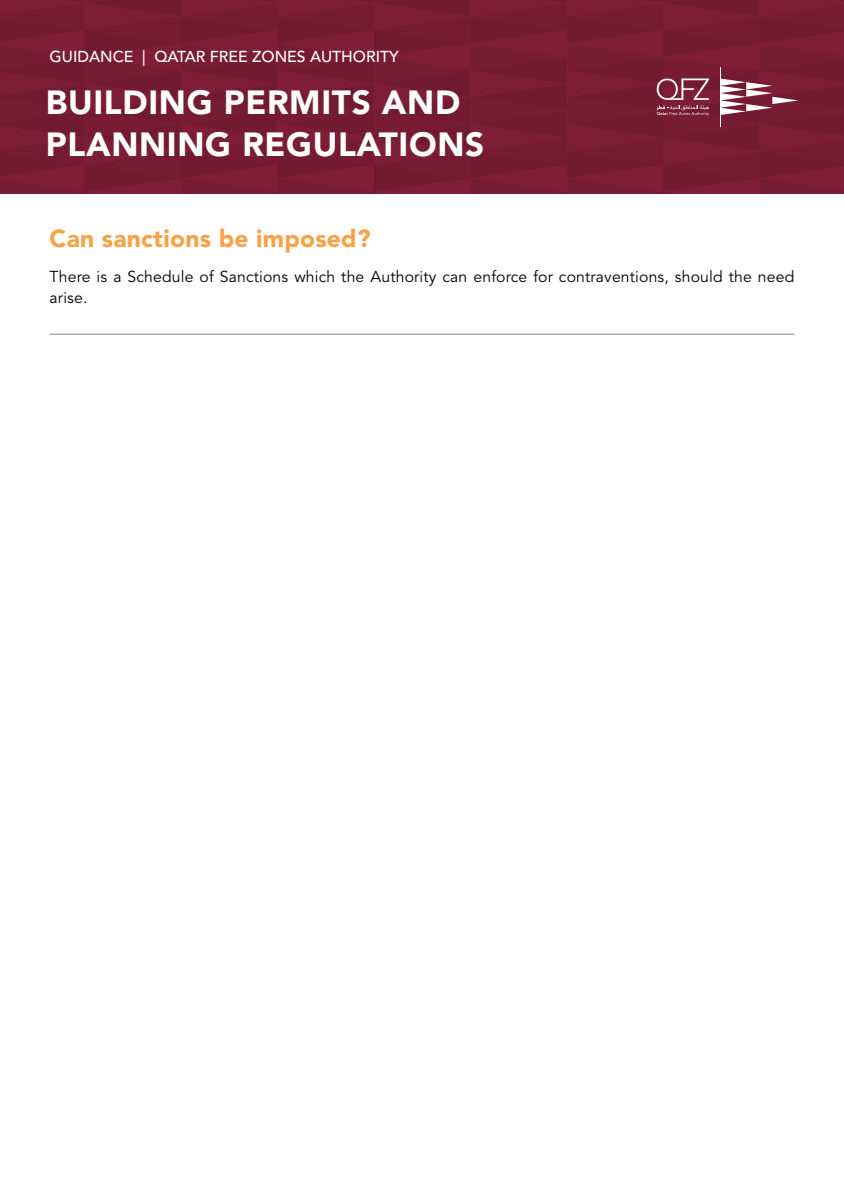
<style>
.page{position:relative;width:844px;height:1191px;background:#fff}
.page>*{position:absolute;margin:0;border:0;box-sizing:border-box;transform-origin:0 0}
.t1{font:900 33.25px/42px "Avenir LT Std";letter-spacing:.02em;color:#fff}
.t2{font:900 24.5px "Avenir LT Std";letter-spacing:.01em;color:#f8a146}
.t3{font:15.75px/21px "Avenir LT Std";letter-spacing:.01em;color:#000}
.t4{font:500 15.75px "Avenir LT Std";color:#fff}
</style>
<div class="page">
<div style="left:0;top:0;width:843px;height:194px;background:#781c34"></div>
<hr style="left:50px;top:334px;width:744px;height:1px;background:#000">
<p class="t4" style="left:50px;top:47px;width:350px">GUIDANCE | QATAR FREE ZONES AUTHORITY</p>
<p class="t1" style="left:46px;top:82px;width:440px">BUILDING PERMITS AND<br>PLANNING REGULATIONS</p>
<p class="t2" style="left:50px;top:223px;width:322px">Can sanctions be imposed?</p>
<p class="t3" style="left:50px;top:266px;width:746px">There is a Schedule of Sanctions which the Authority can enforce for contraventions, should the need arise.</p>
</div>
